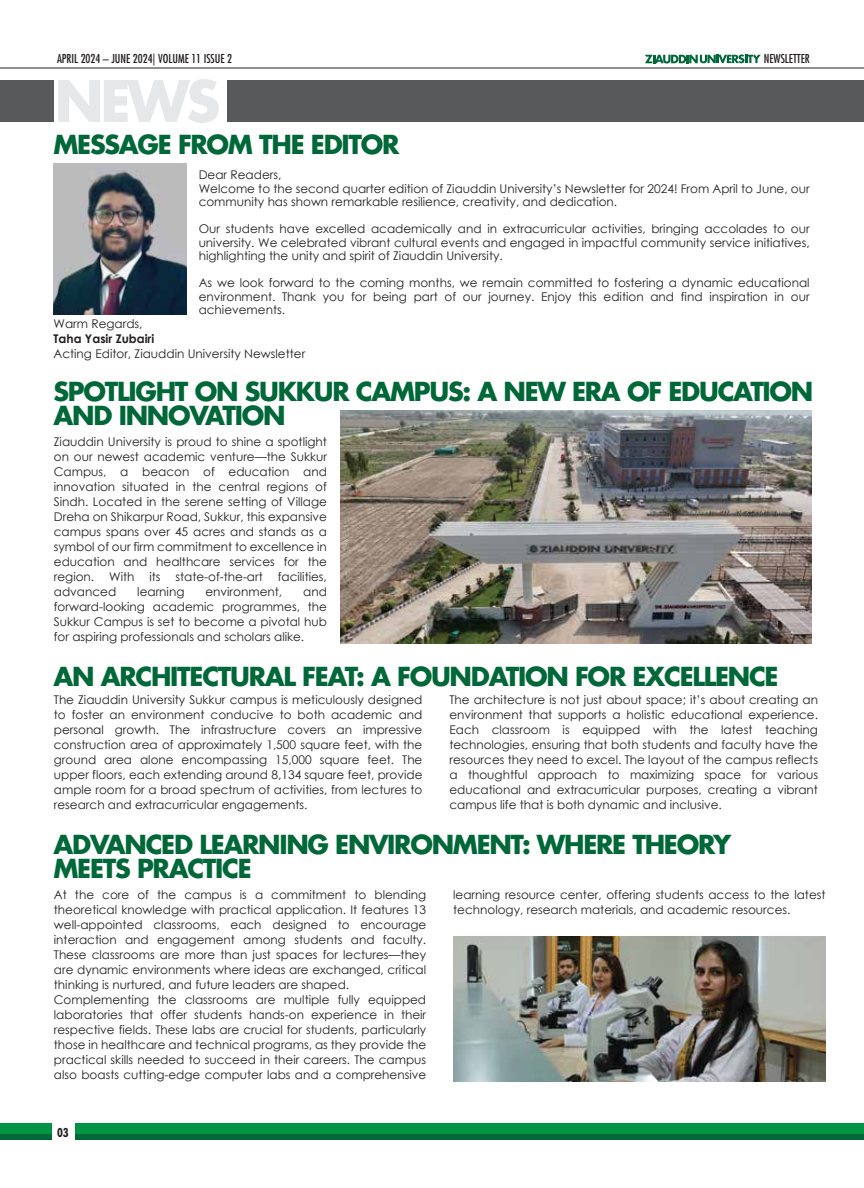
<style>
.page{position:relative;width:864px;height:1188px;background:#fff}
.page>*{position:absolute;margin:0;border:0;box-sizing:border-box;transform-origin:0 0}
.t1{font:700 55.5px "Futura Std";color:#e6e7e8}
.t2{font:700 25.5px/24px "Futura Std";letter-spacing:-.05em;color:#006838}
.t3{font:12px/15px "Century Gothic";color:#231f20;text-align:justify}
.t4{font:condensed 12px "Futura Std";color:#231f20}
.t5{font:700 12px "Century Gothic";color:#231f20}
.t6{font:700 condensed 12px "Futura Std";color:#231f20}
</style>
<div class="page">
<div style="left:0;top:1123px;width:864px;height:17px;background:#009444"></div>
<div style="left:0;top:1134px;width:864px;height:6px;background:#006838"></div>
<hr style="left:0;top:68px;width:864px;height:1px;background:#231f20">
<div style="left:0;top:80px;width:54px;height:42px;background:#58595b"></div>
<div style="left:227px;top:80px;width:637px;height:42px;background:#58595b"></div>
<svg style="left:645px;top:54px;width:116px;height:10px"></svg>
<div style="left:52px;top:1113px;width:23px;height:33px;background:#fff"></div>
<img style="left:54px;top:164px;width:132px;height:151px">
<img style="left:340px;top:410px;width:472px;height:234px">
<img style="left:454px;top:936px;width:372px;height:145px">
<p class="t4" style="left:57px;top:52px;width:177px">APRIL 2024 – JUNE 2024| VOLUME 11 ISSUE 2</p>
<p class="t4" style="left:764px;top:52px;width:48px">NEWSLETTER</p>
<h1 class="t1" style="left:55px;top:64px;width:167px">NEWS</h1>
<h2 class="t2" style="left:54px;top:132px;width:348px">MESSAGE FROM THE EDITOR</h2>
<p class="t3" style="left:199px;top:168px;width:613px;line-height:13.5px;text-align:left">Dear Readers,<br>Welcome to the second quarter edition of Ziauddin University’s Newsletter for 2024! From April to June, our community has shown remarkable resilience, creativity, and dedication.</p>
<p class="t3" style="left:199px;top:222px;width:613px;line-height:13.5px">Our students have excelled academically and in extracurricular activities, bringing accolades to our university. We celebrated vibrant cultural events and engaged in impactful community service initiatives, highlighting the unity and spirit of Ziauddin University.</p>
<p class="t3" style="left:199px;top:276px;width:613px;line-height:13.5px">As we look forward to the coming months, we remain committed to fostering a dynamic educational environment. Thank you for being part of our journey. Enjoy this edition and find inspiration in our achievements.</p>
<p class="t3" style="left:54px;top:316px;width:91px">Warm Regards,</p>
<p class="t5" style="left:54px;top:330px;width:102px">Taha Yasir Zubairi</p>
<p class="t3" style="left:54px;top:346px;width:253px">Acting Editor, Ziauddin University Newsletter</p>
<h2 class="t2" style="left:54px;top:380px;width:761px">SPOTLIGHT ON SUKKUR CAMPUS: A NEW ERA OF EDUCATION<br>AND INNOVATION</h2>
<p class="t3" style="left:54px;top:434px;width:275px">Ziauddin University is proud to shine a spotlight on our newest academic venture—the Sukkur Campus, a beacon of education and innovation situated in the central regions of Sindh. Located in the serene setting of Village Dreha on Shikarpur Road, Sukkur, this expansive campus spans over 45 acres and stands as a symbol of our firm commitment to excellence in education and healthcare services for the region. With its state-of-the-art facilities, advanced</p>
<p class="t3" style="left:137px;top:584px;width:49px">learning</p>
<p class="t3" style="left:205px;top:584px;width:78px">environment,</p>
<p class="t3" style="left:54px;top:584px;width:275px;text-indent:249px">and forward-looking academic programmes, the Sukkur Campus is set to become a pivotal hub for aspiring professionals and scholars alike.</p>
<h2 class="t2" style="left:54px;top:664px;width:727px">AN ARCHITECTURAL FEAT: A FOUNDATION FOR EXCELLENCE</h2>
<p class="t3" style="left:54px;top:692px;width:370px">The Ziauddin University Sukkur campus is meticulously designed to foster an environment conducive to both academic and personal growth. The infrastructure covers an impressive construction area of approximately 1,500 square feet, with the ground area alone encompassing 15,000 square feet. The upper floors, each extending around 8,134 square feet, provide ample room for a broad spectrum of activities, from lectures to research and extracurricular engagements.</p>
<p class="t3" style="left:449px;top:692px;width:370px">The architecture is not just about space; it’s about creating an environment that supports a holistic educational experience.<br>Each classroom is equipped with the latest teaching technologies, ensuring that both students and faculty have the resources they need to excel. The layout of the campus reflects a thoughtful approach to maximizing space for various educational and extracurricular purposes, creating a vibrant campus life that is both dynamic and inclusive.</p>
<h2 class="t2" style="left:54px;top:832px;width:679px">ADVANCED LEARNING ENVIRONMENT: WHERE THEORY<br>MEETS PRACTICE</h2>
<p class="t3" style="left:54px;top:887px;width:374px;text-align:left">At the core of the campus is a commitment to blending theoretical knowledge with practical application. It features 13 well-appointed classrooms, each designed to encourage interaction and engagement among students and faculty.<br>These classrooms are more than just spaces for lectures—they are dynamic environments where ideas are exchanged, critical thinking is nurtured, and future leaders are shaped.<br>Complementing the classrooms are multiple fully equipped laboratories that offer students hands-on experience in their respective fields. These labs are crucial for students, particularly those in healthcare and technical programs, as they provide the practical skills needed to succeed in their careers. The campus also boasts cutting-edge computer labs and a comprehensive</p>
<p class="t3" style="left:453px;top:887px;width:374px">learning resource center, offering students access to the latest technology, research materials, and academic resources.</p>
<p class="t6" style="left:57px;top:1125px;width:13px">03</p>
</div>
